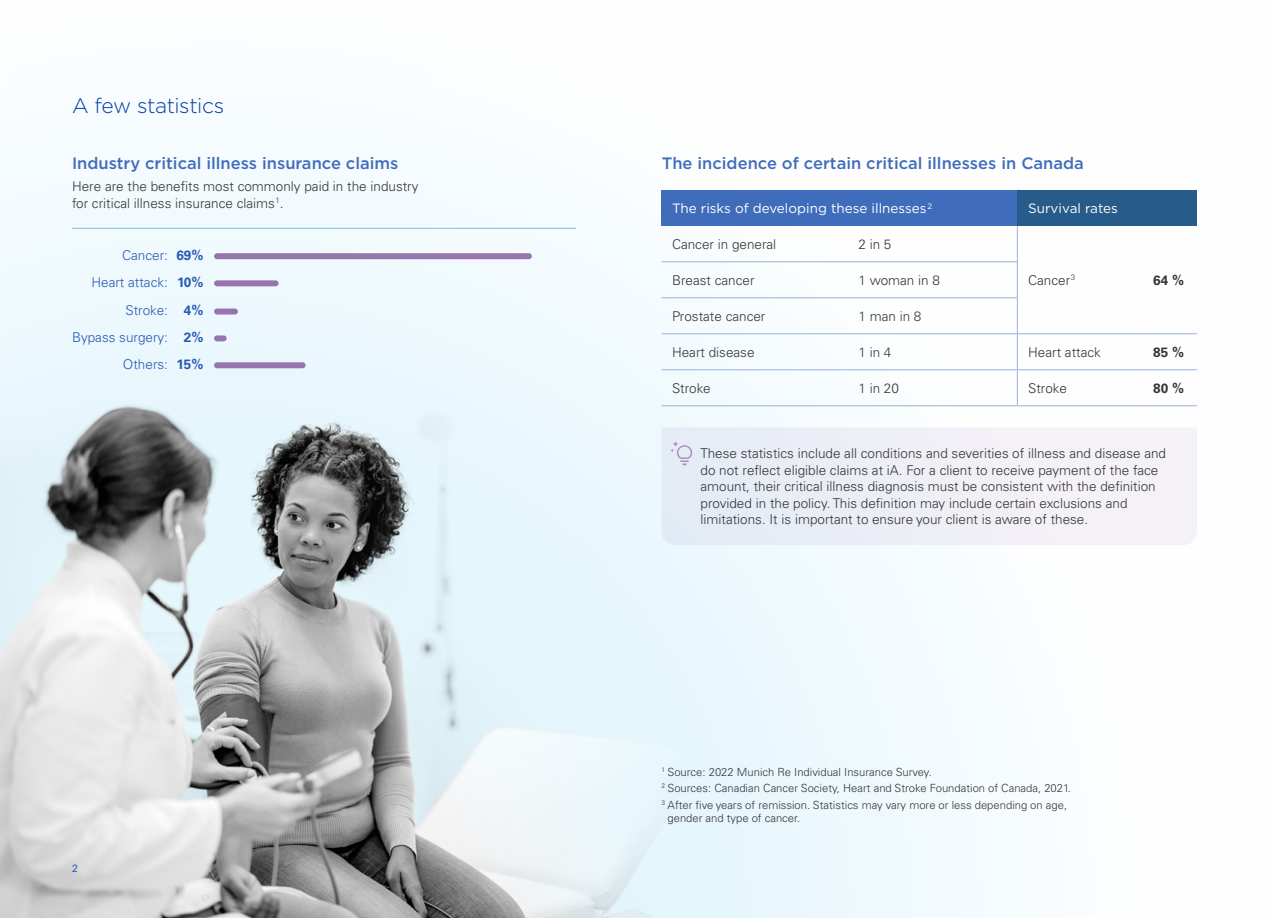
<style>
.page{position:relative;width:1269px;height:918px;background:#fff}
.page>*{position:absolute;margin:0;border:0;box-sizing:border-box;transform-origin:0 0}
.t1{font:300 21px "Gotham";letter-spacing:-.025em;color:#003da5}
.t2{font:500 16.5px "Gotham";color:#406dbb}
.t3{font:300 13.5px/16.5px "Univers LT Pro 45";color:#363636}
.t4{font:300 13.5px "Univers LT Pro 45";color:#265ab3}
.P_Tableau_Entete{font:13.5px "Gotham";color:#fff}
.t5{font:700 13.5px "Univers LT Pro 65";color:#363636}
.t6{font:300 11.25px/13.5px "Univers LT Pro 45";color:#363636}
.t7{font:300 10.5px "Univers LT Pro 45";color:#003da5}
.s1{font-family:"Univers LT Pro 65";font-weight:700}
</style>
<div class="page">
<img style="left:0;top:168px;width:1197px;height:750px">
<hr style="left:72px;top:228px;width:504px;height:1px;background:#80bee2">
<div style="left:217px;top:253px;width:312px;height:6px;background:#9874af"></div>
<div style="left:217px;top:280px;width:59px;height:6px;background:#9874af"></div>
<div style="left:217px;top:309px;width:18px;height:6px;background:#9874af"></div>
<div style="left:217px;top:335px;width:7px;height:6px;background:#9774af"></div>
<div style="left:217px;top:362px;width:86px;height:6px;background:#9773af"></div>
<div style="left:662px;top:190px;width:355px;height:36px;background:#406dbb"></div>
<hr style="left:662px;top:261px;width:186px;height:1px;background:#99b1db">
<hr style="left:848px;top:261px;width:170px;height:1px;background:#99b1db">
<hr style="left:662px;top:297px;width:186px;height:1px;background:#99b1db">
<hr style="left:848px;top:297px;width:170px;height:1px;background:#99b1db">
<hr style="left:662px;top:333px;width:186px;height:1px;background:#99b1db">
<hr style="left:848px;top:333px;width:170px;height:1px;background:#99b1db">
<hr style="left:662px;top:369px;width:186px;height:1px;background:#99b1db">
<hr style="left:848px;top:369px;width:170px;height:1px;background:#99b1db">
<hr style="left:662px;top:405px;width:186px;height:1px;background:#99b1db">
<hr style="left:848px;top:405px;width:170px;height:1px;background:#99b1db">
<hr style="left:1017px;top:190px;width:1px;height:36px;background:#406dbb">
<hr style="left:1017px;top:226px;width:1px;height:35px;background:#99b1db">
<hr style="left:1017px;top:262px;width:1px;height:35px;background:#99b1db">
<hr style="left:1017px;top:298px;width:1px;height:35px;background:#99b1db">
<hr style="left:1017px;top:334px;width:1px;height:35px;background:#99b1db">
<hr style="left:1017px;top:370px;width:1px;height:35px;background:#99b1db">
<div style="left:1018px;top:190px;width:179px;height:36px;background:#265b8a"></div>
<hr style="left:1018px;top:333px;width:122px;height:1px;background:#99b1db">
<hr style="left:1140px;top:333px;width:57px;height:1px;background:#99b1db">
<hr style="left:1018px;top:369px;width:122px;height:1px;background:#99b1db">
<hr style="left:1140px;top:369px;width:57px;height:1px;background:#99b1db">
<hr style="left:1018px;top:405px;width:122px;height:1px;background:#99b1db">
<hr style="left:1140px;top:405px;width:57px;height:1px;background:#99b1db">
<svg style="left:662px;top:427px;width:535px;height:118px;fill:#efeff6"></svg>
<svg style="left:670px;top:441px;width:22px;height:25px"></svg>
<h2 class="t1" style="left:72px;top:92px;width:154px">A few statistics</h2>
<h3 class="t2" style="left:72px;top:152px;width:328px">Industry critical illness insurance claims</h3>
<p class="t3" style="left:72px;top:178px;width:348px">Here are the benefits most commonly paid in the industry for critical illness insurance claims<sup>1</sup>.</p>
<p class="t4" style="left:122px;top:246px;width:83px">Cancer: <span class="s1">69%</span></p>
<p class="t4" style="left:91px;top:274px;width:113px">Heart attack: <span class="s1">10%</span></p>
<p class="t4" style="left:126px;top:301px;width:79px">Stroke: <span class="s1">4%</span></p>
<p class="t4" style="left:72px;top:328px;width:133px">Bypass surgery: <span class="s1">2%</span></p>
<p class="t4" style="left:123px;top:356px;width:82px">Others: <span class="s1">15%</span></p>
<p class="t7" style="left:72px;top:861px;width:7px">2</p>
<h3 class="t2" style="left:662px;top:152px;width:423px">The incidence of certain critical illnesses in Canada</h3>
<p class="P_Tableau_Entete" style="left:672px;top:200px;width:262px">The risks of developing these illnesses <sup>2</sup></p>
<p class="t3" style="left:672px;top:235px;width:106px">Cancer in general</p>
<p class="t3" style="left:858px;top:235px;width:35px">2 in 5</p>
<p class="t3" style="left:672px;top:271px;width:84px">Breast cancer</p>
<p class="t3" style="left:858px;top:271px;width:83px">1 woman in 8</p>
<p class="t3" style="left:672px;top:307px;width:95px">Prostate cancer</p>
<p class="t3" style="left:858px;top:307px;width:65px">1 man in 8</p>
<p class="t3" style="left:672px;top:343px;width:84px">Heart disease</p>
<p class="t3" style="left:858px;top:343px;width:35px">1 in 4</p>
<p class="t3" style="left:672px;top:379px;width:40px">Stroke</p>
<p class="t3" style="left:858px;top:379px;width:42px">1 in 20</p>
<p class="P_Tableau_Entete" style="left:1028px;top:200px;width:91px">Survival rates</p>
<p class="t3" style="left:1028px;top:271px;width:48px">Cancer<sup>3</sup></p>
<p class="t5" style="left:1153px;top:270px;width:32px">64 %</p>
<p class="t3" style="left:1028px;top:343px;width:74px">Heart attack</p>
<p class="t5" style="left:1153px;top:342px;width:32px">85 %</p>
<p class="t3" style="left:1028px;top:379px;width:40px">Stroke</p>
<p class="t5" style="left:1153px;top:378px;width:32px">80 %</p>
<p class="t3" style="left:700px;top:445px;width:467px">These statistics include all conditions and severities of illness and disease and do not reflect eligible claims at iA. For a client to receive payment of the face amount, their critical illness diagnosis must be consistent with the definition provided in the policy. This definition may include certain exclusions and limitations. It is important to ensure your client is aware of these.</p>
<p class="t6" style="left:662px;top:764px;width:272px"><sup>1</sup> Source: 2022 Munich Re Individual Insurance Survey.</p>
<p class="t6" style="left:662px;top:781px;width:411px"><sup>2</sup> Sources: Canadian Cancer Society, Heart and Stroke Foundation of Canada, 2021.</p>
<p class="t6" style="left:668px;top:797px;width:401px;text-indent:-6px"><sup>3</sup> After five years of remission. Statistics may vary more or less depending on age, gender and type of cancer.</p>
</div>
